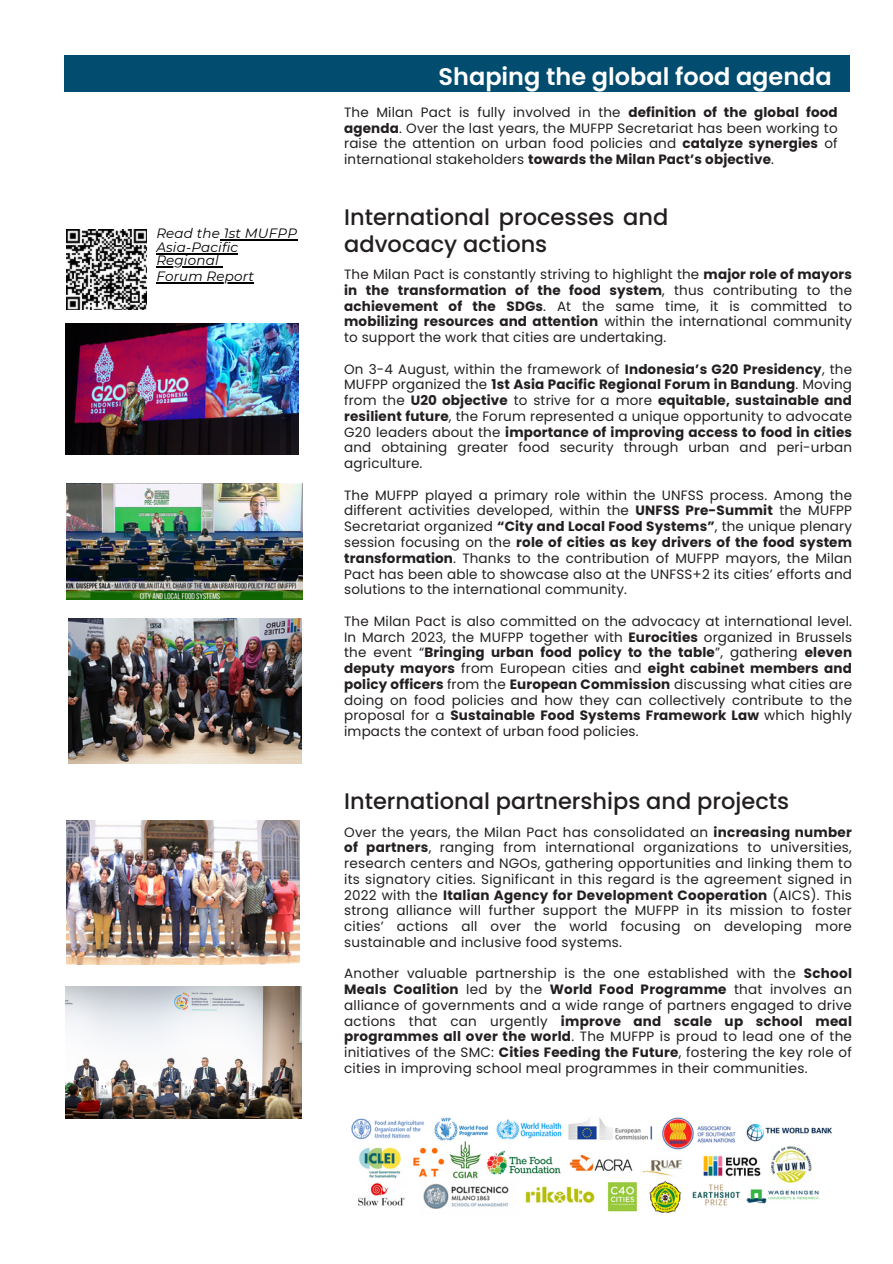
<style>
.page{position:relative;width:893px;height:1264px;background:#fff}
.page>*{position:absolute;margin:0;border:0;box-sizing:border-box;transform-origin:0 0}
.t1{font:600 24px "Poppins";color:#fff}
.t2{font:500 22.5px/27px "Poppins";color:#231f20}
.t3{font:13.5px/15.8px "Poppins";letter-spacing:.01em;color:#231f20;text-align:justify}
.t4{font:italic 13.5px/13.5px "Montserrat";letter-spacing:.01em;color:#000}
.s1{font-weight:700}
</style>
<div class="page">
<div style="left:65px;top:56px;width:785px;height:36px;background:#014c6f"></div>
<img style="left:67px;top:483px;width:235px;height:116px">
<img style="left:66px;top:324px;width:232px;height:130px">
<img style="left:68px;top:619px;width:233px;height:144px">
<img style="left:67px;top:820px;width:233px;height:144px">
<img style="left:67px;top:229px;width:80px;height:80px">
<hr style="left:220px;top:239px;width:77px;height:1px;background:#000">
<hr style="left:156px;top:253px;width:82px;height:1px;background:#000">
<hr style="left:156px;top:266px;width:63px;height:1px;background:#000">
<hr style="left:156px;top:282px;width:47px;height:1px;background:#000">
<hr style="left:207px;top:282px;width:47px;height:1px;background:#000">
<img style="left:66px;top:986px;width:235px;height:132px">
<img style="left:351px;top:1117px;width:481px;height:96px">
<p class="t4" style="left:156px;top:227px;width:142px">Read the 1st MUFPP<br>Asia-Pacific</p>
<p class="t4" style="left:156px;top:253px;width:99px;line-height:15.8px">Regional<br>Forum Report</p>
<p class="t1" style="left:438px;top:60px;width:394px">Shaping the global food agenda</p>
<p class="t3" style="left:344px;top:104px;width:495px">The Milan Pact is fully involved in the <span class="s1">definition of the global food agenda</span>. Over the last years, the MUFPP Secretariat has been working to raise the attention on urban food policies and <span class="s1">catalyze synergies</span> of international stakeholders <span class="s1">towards the Milan Pact’s objective</span>.</p>
<p class="t2" style="left:344px;top:204px;width:325px">International processes and advocacy actions</p>
<p class="t3" style="left:344px;top:266px;width:509px">The Milan Pact is constantly striving to highlight the <span class="s1">major role of mayors in the transformation of the food system</span>, thus contributing to the <span class="s1">achievement of the SDGs</span>. At the same time, it is committed to <span class="s1">mobilizing resources and attention</span> within the international community to support the work that cities are undertaking.</p>
<h1 class="t3" style="left:344px;top:361px;width:509px">On 3-4 August, within the framework of <span class="s1">Indonesia’s G20 Presidency</span>, the MUFPP organized the <span class="s1">1st Asia Pacific Regional Forum in Bandung</span>. Moving from the <span class="s1">U20 objective</span> to strive for a more <span class="s1">equitable, sustainable and resilient future</span>, the Forum represented a unique opportunity to advocate G20 leaders about the <span class="s1">importance of improving access to food in cities </span>and obtaining greater food security through urban and peri-urban agriculture.</h1>
<p class="t3" style="left:344px;top:487px;width:509px">The MUFPP played a primary role within the UNFSS process. Among the different activities developed, within the <span class="s1">UNFSS Pre-Summit</span> the MUFPP Secretariat organized <span class="s1">“City and Local Food Systems”</span>, the unique plenary session focusing on the <span class="s1">role of cities as key drivers of the food system transformation</span>. Thanks to the contribution of MUFPP mayors, the Milan Pact has been able to showcase also at the UNFSS+2 its cities’ efforts and solutions to the international community.</p>
<p class="t3" style="left:344px;top:613px;width:509px">The Milan Pact is also committed on the advocacy at international level.<br>In March 2023, the MUFPP together with <span class="s1">Eurocities</span> organized in Brussels the event “<span class="s1">Bringing urban food policy to the table</span>”, gathering <span class="s1">eleven deputy mayors</span> from European cities and <span class="s1">eight cabinet members and policy officers</span> from the <span class="s1">European Commission</span> discussing what cities are doing on food policies and how they can collectively contribute to the proposal for a <span class="s1">Sustainable Food Systems Framework Law</span> which highly impacts the context of urban food policies.</p>
<h2 class="t2" style="left:344px;top:788px;width:446px">International partnerships and projects</h2>
<p class="t3" style="left:344px;top:824px;width:509px">Over the years, the Milan Pact has consolidated an <span class="s1">increasing number of partners</span>, ranging from international organizations to universities, research centers and NGOs, gathering opportunities and linking them to its signatory cities. Significant in this regard is the agreement signed in 2022 with the <span class="s1">Italian Agency for Development Cooperation</span> (AICS). This strong alliance will further support the MUFPP in its mission to foster cities’ actions all over the world focusing on developing more sustainable and inclusive food systems.</p>
<p class="t3" style="left:344px;top:965px;width:509px">Another valuable partnership is the one established with the <span class="s1">School Meals Coalition</span> led by the <span class="s1">World Food Programme</span> that involves an alliance of governments and a wide range of partners engaged to drive actions that can urgently <span class="s1">improve and scale up school meal programmes all over the world</span>. The MUFPP is proud to lead one of the initiatives of the SMC: <span class="s1">Cities Feeding the Future</span>, fostering the key role of cities in improving school meal programmes in their communities.</p>
</div>
